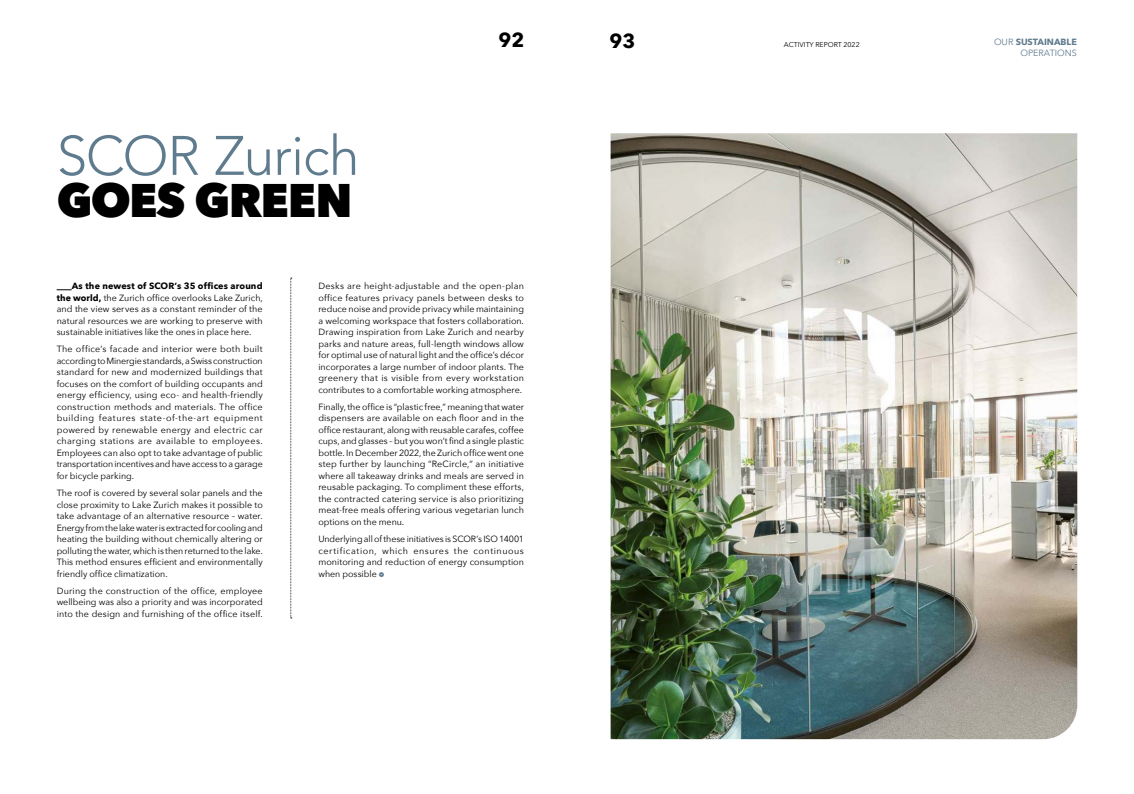
<style>
.page{position:relative;width:1134px;height:794px;background:#fff}
.page>*{position:absolute;margin:0;border:0;box-sizing:border-box;transform-origin:0 0}
.t1{font:300 55px "Avenir LT Std";letter-spacing:-.02em;color:#5f7b8e}
.t2{font:800 47px "Avenir Next";letter-spacing:-.03em;color:#000}
.t3{font:700 20px "Avenir Next";color:#000}
.t4{font:9px/11.5px "Avenir Next";color:#000;text-align:justify}
.t5{font:9px/10.8px "Avenir Next";color:#5f7b8e;text-align:right}
.t6{font:7px "Avenir Next";color:#000}
.s1{font-weight:700}
.s2{color:#5f7b8e}
</style>
<div class="page">
<img style="left:611px;top:133px;width:466px;height:606px">
<svg style="left:57px;top:289px;width:15px;height:1px"></svg>
<svg style="left:291px;top:278px;width:1px;height:340px"></svg>
<h1 class="t1" style="left:57px;top:133px;width:304px">SCOR Zurich</h1>
<h2 class="t2" style="left:57px;top:179px;width:297px">GOES GREEN</h2>
<h3 class="t3" style="left:499px;top:32px;width:27px">92</h3>
<h3 class="t3" style="left:609px;top:33px;width:27px">93</h3>
<p class="t6" style="left:784px;top:41px;width:77px">ACTIVITY REPORT 2022</p>
<p class="t5" style="left:994px;top:37px;width:84px">OUR <span class="s1">SUSTAINABLE<br></span>OPERATIONS</p>
<p class="t4" style="left:57px;top:280px;width:208px;text-indent:15px"><span class="s1">As the newest of SCOR’s 35 offices around the world,</span> the Zurich office overlooks Lake Zurich, and the view serves as a constant reminder of the natural resources we are working to preserve with sustainable initiatives like the ones in place here.</p>
<p class="t4" style="left:57px;top:343px;width:208px">The office’s facade and interior were both built according to Minergie standards, a Swiss construction standard for new and modernized buildings that focuses on the comfort of building occupants and energy efficiency, using eco- and health-friendly construction methods and materials. The office building features state-of-the-art equipment powered by renewable energy and electric car charging stations are available to employees.<br>Employees can also opt to take advantage of public transportation incentives and have access to a garage for bicycle parking.</p>
<p class="t4" style="left:57px;top:487px;width:208px">The roof is covered by several solar panels and the close proximity to Lake Zurich makes it possible to take advantage of an alternative resource – water.<br>Energy from the lake water is extracted for cooling and heating the building without chemically altering or polluting the water, which is then returned to the lake.<br>This method ensures efficient and environmentally friendly office climatization.</p>
<p class="t4" style="left:57px;top:585px;width:208px">During the construction of the office, employee wellbeing was also a priority and was incorporated into the design and furnishing of the office itself.</p>
<p class="t4" style="left:318px;top:280px;width:207px">Desks are height-adjustable and the open-plan office features privacy panels between desks to reduce noise and provide privacy while maintaining a welcoming workspace that fosters collaboration.<br>Drawing inspiration from Lake Zurich and nearby parks and nature areas, full-length windows allow for optimal use of natural light and the office’s décor incorporates a large number of indoor plants. The greenery that is visible from every workstation contributes to a comfortable working atmosphere.</p>
<p class="t4" style="left:318px;top:400px;width:207px">Finally, the office is “plastic free,” meaning that water dispensers are available on each floor and in the office restaurant, along with reusable carafes, coffee cups, and glasses – but you won’t find a single plastic bottle. In December 2022, the Zurich office went one step further by launching “ReCircle,” an initiative where all takeaway drinks and meals are served in reusable packaging. To compliment these efforts, the contracted catering service is also prioritizing meat-free meals offering various vegetarian lunch options on the menu.</p>
<p class="t4" style="left:318px;top:533px;width:207px">Underlying all of these initiatives is SCOR’s ISO 14001 certification, which ensures the continuous monitoring and reduction of energy consumption when possible <span class="s2">•</span></p>
</div>
